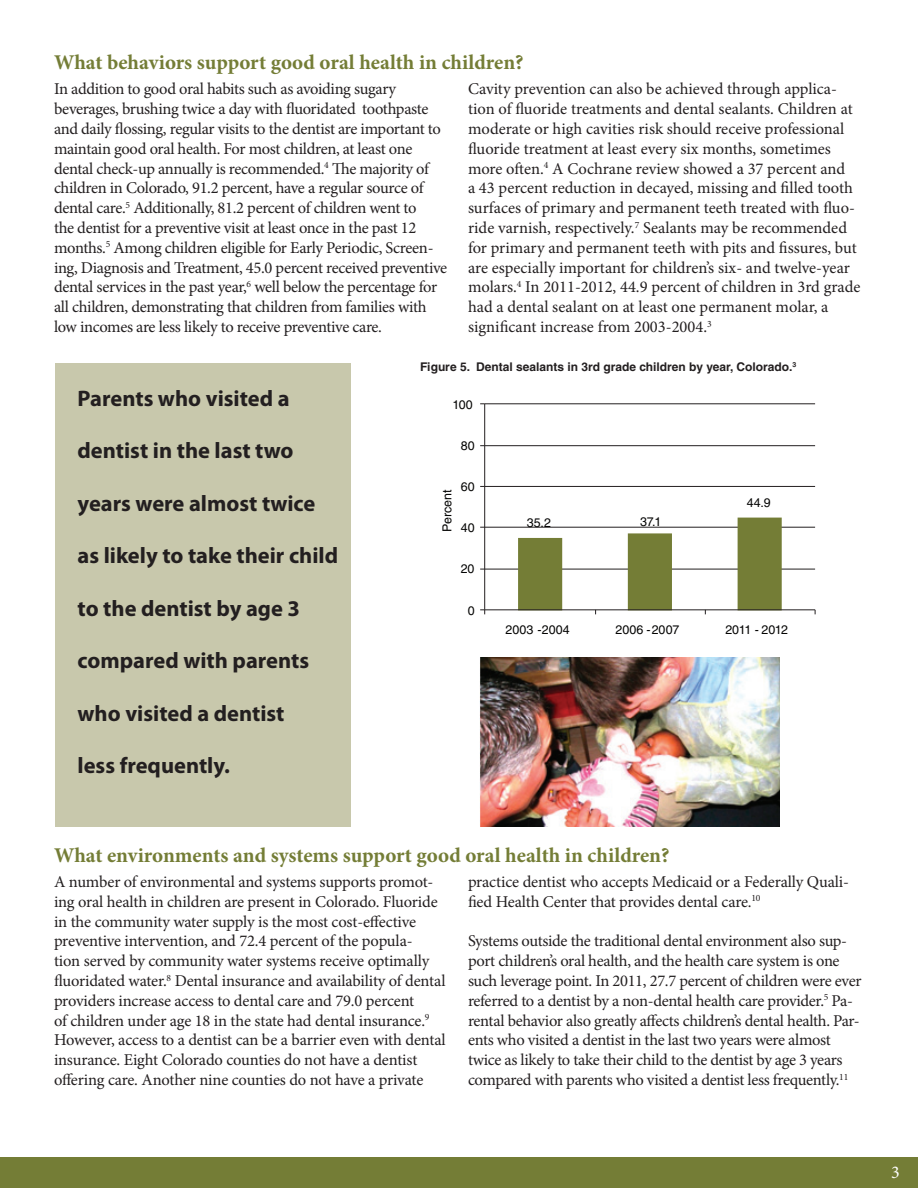
<style>
.page{position:relative;width:918px;height:1188px;background:#fff}
.page>*{position:absolute;margin:0;border:0;box-sizing:border-box;transform-origin:0 0}
.t1{font:700 22.5px "Myriad Pro";color:#231f20}
.heading{font:700 21px "Minion Pro";color:#747d36}
.body_text{font:700 21px "Minion Pro";color:#747d36}
.t2{font:18px "Minion Pro";color:#fff}
.body_text-2{font:16.5px/19.8px "Minion Pro";letter-spacing:-.015em;color:#231f20}
.t3{font:12.45px "Helvetica";letter-spacing:-.005em;color:#050504}
.t4{font:12.45px "Helvetica";letter-spacing:-.035em;color:#050504}
.t5{font:700 12px "Helvetica";color:#231f20}
</style>
<div class="page">
<div style="left:0;top:1157px;width:918px;height:31px;background:#747d36"></div>
<div style="left:55px;top:363px;width:295px;height:463px;background:#c8c8ac"></div>
<hr style="left:485px;top:404px;width:330px;height:1px;background:#231f20">
<hr style="left:485px;top:445px;width:330px;height:1px;background:#231f20">
<hr style="left:485px;top:486px;width:330px;height:1px;background:#231f20">
<hr style="left:485px;top:527px;width:330px;height:1px;background:#231f20">
<hr style="left:485px;top:569px;width:330px;height:1px;background:#231f20">
<hr style="left:484px;top:404px;width:1px;height:206px;background:#231f20">
<hr style="left:485px;top:610px;width:330px;height:1px;background:#231f20">
<svg style="left:518px;top:518px;width:264px;height:96px"></svg>
<img style="left:479px;top:657px;width:300px;height:169px">
<p class="body_text" style="left:54px;top:48px;width:471px">What behaviors support good oral health in children?</p>
<p class="body_text-2" style="left:54px;top:79px;width:395px">In addition to good oral habits such as avoiding sugary beverages, brushing twice a day with fluoridated toothpaste and daily flossing, regular visits to the dentist are important to maintain good oral health. For most children, at least one dental check-up annually is recommended.<sup>4</sup> The majority of children in Colorado, 91.2 percent, have a regular source of dental care.<sup>5</sup> Additionally, 81.2 percent of children went to<br>the dentist for a preventive visit at least once in the past 12 months.<sup>5</sup> Among children eligible for Early Periodic, Screen&shy;ing, Diagnosis and Treatment, 45.0 percent received preventive dental services in the past year,<sup>6</sup> well below the percentage for all children, demonstrating that children from families with low incomes are less likely to receive preventive care.</p>
<p class="body_text-2" style="left:468px;top:79px;width:394px">Cavity prevention can also be achieved through applica&shy;tion of fluoride treatments and dental sealants. Children at moderate or high cavities risk should receive professional fluoride treatment at least every six months, sometimes more often.<sup>4</sup> A Cochrane review showed a 37 percent and<br>a 43 percent reduction in decayed, missing and filled tooth surfaces of primary and permanent teeth treated with fluo&shy;ride varnish, respectively.<sup>7</sup> Sealants may be recommended for primary and permanent teeth with pits and fissures, but are especially important for children’s six- and twelve-year molars.<sup>4</sup> In 2011-2012, 44.9 percent of children in 3rd grade had a dental sealant on at least one permanent molar, a significant increase from 2003-2004.<sup>3</sup></p>
<p class="t1" style="left:78px;top:384px;width:214px">Parents who visited a</p>
<p class="t1" style="left:78px;top:436px;width:217px">dentist in the last two</p>
<p class="t1" style="left:78px;top:489px;width:239px">years were almost twice</p>
<p class="t1" style="left:78px;top:541px;width:262px">as likely to take their child</p>
<p class="t1" style="left:78px;top:594px;width:224px">to the dentist by age 3</p>
<p class="t1" style="left:78px;top:646px;width:233px">compared with parents</p>
<p class="t1" style="left:78px;top:699px;width:209px">who visited a dentist</p>
<p class="t1" style="left:78px;top:751px;width:154px">less frequently.</p>
<p class="t5" style="left:420px;top:360px;width:378px">Figure 5. Dental sealants in 3rd grade children by year, Colorado.<sup>3</sup></p>
<p class="t3" style="left:452px;top:397px;width:22px">100</p>
<p class="t3" style="left:461px;top:438px;width:15px">80</p>
<p class="t3" style="left:440px;top:532px;width:44px;rotate:-90deg">Percent</p>
<p class="t3" style="left:461px;top:480px;width:15px">60</p>
<p class="t3" style="left:461px;top:521px;width:15px">40</p>
<p class="t3" style="left:461px;top:562px;width:15px">20</p>
<p class="t3" style="left:468px;top:603px;width:8px">0</p>
<p class="t3" style="left:527px;top:515px;width:26px">35.2</p>
<p class="t3" style="left:640px;top:514px;width:23px">37.1</p>
<p class="t3" style="left:747px;top:495px;width:26px">44.9</p>
<p class="t3" style="left:506px;top:623px;width:66px">2003 -2004</p>
<p class="t3" style="left:616px;top:623px;width:65px">2006 -2007</p>
<p class="t4" style="left:725px;top:623px;width:64px">2011 - 2012</p>
<p class="heading" style="left:54px;top:841px;width:617px">What environments and systems support good oral health in children?</p>
<p class="body_text-2" style="left:468px;top:872px;width:382px">practice dentist who accepts Medicaid or a Federally Quali&shy;fied Health Center that provides dental care.<sup>10</sup></p>
<p class="body_text-2" style="left:468px;top:931px;width:395px">Systems outside the traditional dental environment also sup&shy;port children’s oral health, and the health care system is one such leverage point. In 2011, 27.7 percent of children were ever referred to a dentist by a non-dental health care provider.<sup>5</sup> Pa&shy;rental behavior also greatly affects children’s dental health. Par&shy;ents who visited a dentist in the last two years were almost twice as likely to take their child to the dentist by age 3 years compared with parents who visited a dentist less frequently.<sup>11</sup></p>
<p class="body_text-2" style="left:54px;top:872px;width:393px">A number of environmental and systems supports promot&shy;ing oral health in children are present in Colorado. Fluoride in the community water supply is the most cost-effective preventive intervention, and 72.4 percent of the popula-<br>tion served by community water systems receive optimally fluoridated water.<sup>8</sup> Dental insurance and availability of dental providers increase access to dental care and 79.0 percent<br>of children under age 18 in the state had dental insurance.<sup>9<br></sup>However, access to a dentist can be a barrier even with dental insurance. Eight Colorado counties do not have a dentist offering care. Another nine counties do not have a private</p>
<p class="t2" style="left:891px;top:1160px;width:10px">3</p>
</div>
